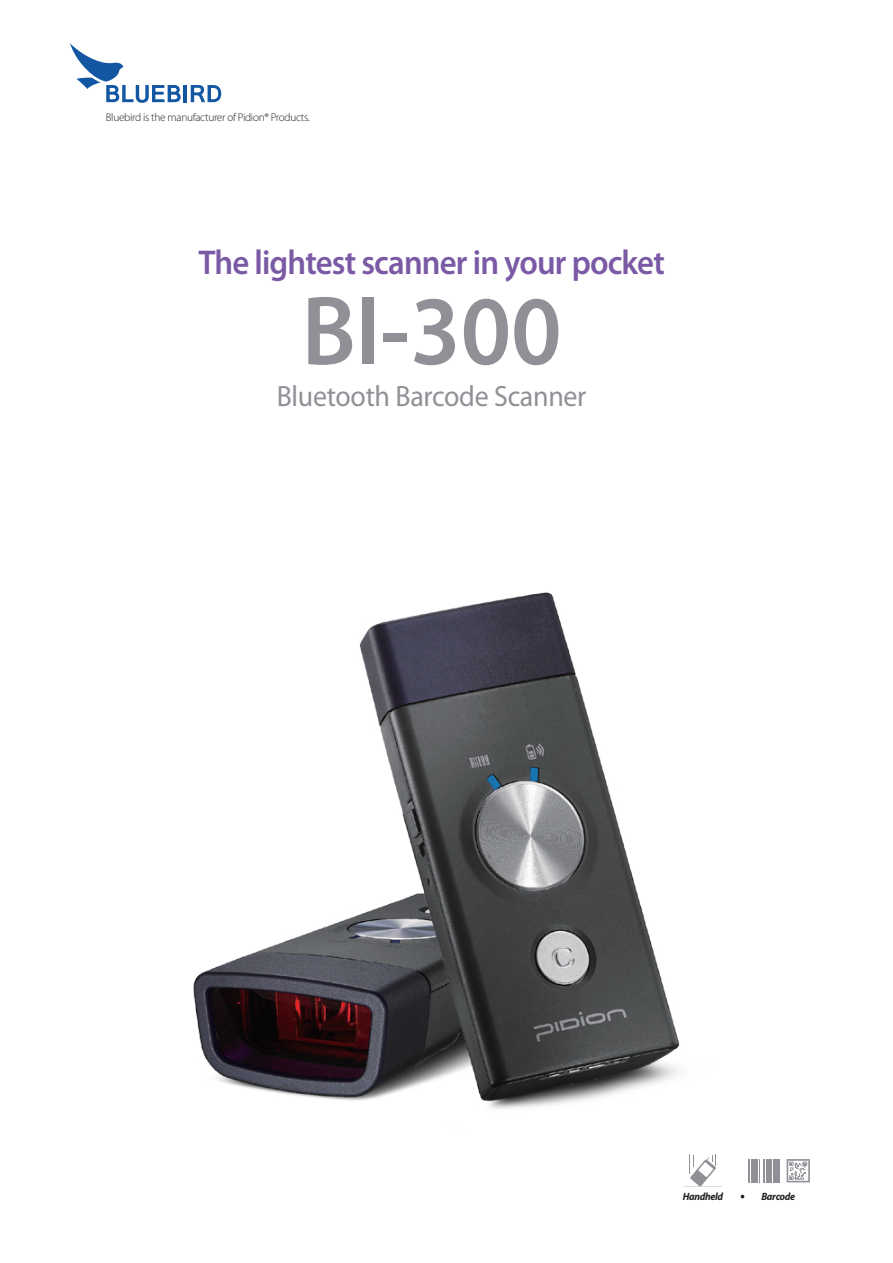
<style>
.page{position:relative;width:893px;height:1263px;background:#fff}
.page>*{position:absolute;margin:0;border:0;box-sizing:border-box;transform-origin:0 0}
.t1{font:600 99px "Myriad Pro";color:#8f9196;scale:.95 1}
.t2{font:600 34.5px "Myriad Pro";letter-spacing:-.025em;color:#7b5aa5;scale:.95 1}
.t3{font:29.4px "Myriad Pro";letter-spacing:-.01em;color:#8f9196;scale:.95 1}
.t4{font:300 11.25px "Myriad Pro";letter-spacing:-.025em;color:#231f20}
.t5{font:italic 700 10.5px "Myriad Pro";letter-spacing:-.03em;color:#231f20;scale:.95 1}
</style>
<div class="page">
<img style="left:193px;top:592px;width:487px;height:517px">
<svg style="left:689px;top:1154px;width:27px;height:32px"></svg>
<hr style="left:766px;top:1160px;width:3px;height:23px;background:#8f9196">
<hr style="left:763px;top:1160px;width:2px;height:23px;background:#8f9196">
<svg style="left:759px;top:1160px;width:1px;height:23px"></svg>
<svg style="left:748px;top:1160px;width:5px;height:23px"></svg>
<hr style="left:754px;top:1160px;width:4px;height:23px;background:#8f9196">
<hr style="left:770px;top:1160px;width:2px;height:23px;background:#8f9196">
<svg style="left:774px;top:1160px;width:1px;height:23px"></svg>
<hr style="left:775px;top:1160px;width:2px;height:23px;background:#8f9196">
<hr style="left:778px;top:1160px;width:2px;height:23px;background:#8f9196">
<svg style="left:787px;top:1159px;width:23px;height:23px"></svg>
<hr style="left:184px;top:85px;width:3px;height:17px;background:#1357a3">
<svg style="left:70px;top:43px;width:111px;height:60px"></svg>
<svg style="left:191px;top:85px;width:30px;height:17px"></svg>
<p class="t4" style="left:106px;top:111px;width:206px">Bluebird is the manufacturer of Pidion® Products.</p>
<h2 class="t2" style="left:198px;top:243px;width:492px">The lightest scanner in your pocket</h2>
<h1 class="t1" style="left:302px;top:276px;width:275px">BI-300</h1>
<h3 class="t3" style="left:277px;top:380px;width:327px">Bluetooth Barcode Scanner</h3>
<p class="t5" style="left:683px;top:1189px;width:44px">Handheld</p>
<p class="t5" style="left:761px;top:1189px;width:37px">Barcode</p>
</div>
